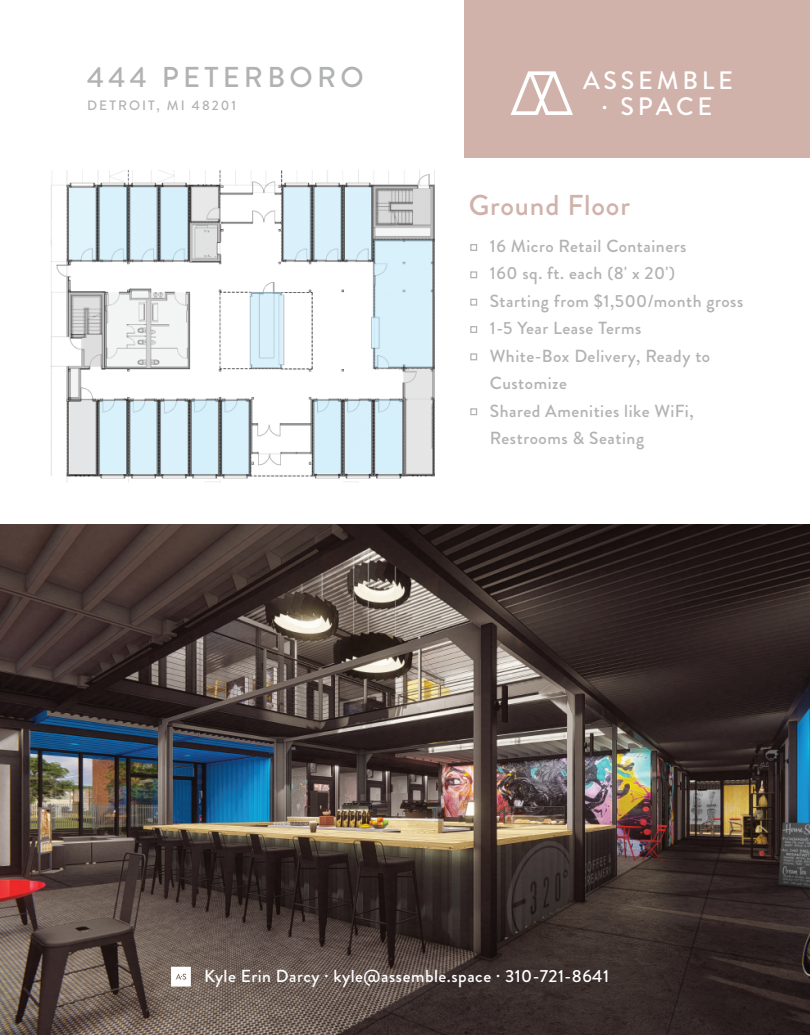
<style>
.page{position:relative;width:810px;height:1035px;background:#fff}
.page>*{position:absolute;margin:0;border:0;box-sizing:border-box;transform-origin:0 0}
.t1{font:500 28.75px "Brandon Grotesque";letter-spacing:.15em;color:#b1b2b2}
.t2{font:500 28.75px "Brandon Grotesque";letter-spacing:.03em;color:#d0b2ab}
.t3{font:500 25.25px/25.9px "Brandon Grotesque";letter-spacing:.15em;color:#fff;text-align:center}
.t4{font:500 17.5px/27.5px "Brandon Grotesque";letter-spacing:.03em;color:#b1b2b2}
.t5{font:500 17.5px "Brandon Grotesque";letter-spacing:.03em;color:#fff}
.t6{font:500 13.62px "Brandon Grotesque";letter-spacing:.15em;color:#b1b2b2}
</style>
<div class="page">
<img style="left:0;top:525px;width:810px;height:510px">
<div style="left:470px;top:244px;width:7px;height:7px;border:1px solid #b1b2b2"></div>
<div style="left:470px;top:271px;width:7px;height:7px;border:1px solid #b1b2b2"></div>
<div style="left:470px;top:299px;width:7px;height:7px;border:1px solid #b1b2b2"></div>
<div style="left:470px;top:326px;width:7px;height:7px;border:1px solid #b1b2b2"></div>
<div style="left:470px;top:353px;width:7px;height:7px;border:1px solid #b1b2b2"></div>
<div style="left:470px;top:408px;width:7px;height:7px;border:1px solid #b1b2b2"></div>
<div style="left:465px;top:0;width:345px;height:158px;background:#d0b2ab"></div>
<svg style="left:511px;top:71px;width:62px;height:44px"></svg>
<svg style="left:171px;top:967px;width:20px;height:20px"></svg>
<img style="left:50px;top:171px;width:385px;height:312px">
<h1 class="t1" style="left:87px;top:58px;width:278px">444 PETERBORO</h1>
<p class="t6" style="left:87px;top:96px;width:151px">DETROIT, MI 48201</p>
<h2 class="t3" style="left:583px;top:68px;width:151px">ASSEMBLE . SPACE</h2>
<h1 class="t2" style="left:469px;top:186px;width:163px">Ground Floor</h1>
<p class="t4" style="left:490px;top:232px;width:255px">16 Micro Retail Containers<br>160 sq. ft. each (8' x 20')<br>Starting from $1,500/month gross<br>1-5 Year Lease Terms<br>White-Box Delivery, Ready to<br>Customize<br>Shared Amenities like WiFi,<br>Restrooms &amp; Seating</p>
<p class="t5" style="left:204px;top:964px;width:406px">Kyle Erin Darcy . kyle@assemble.space . 310-721-8641</p>
</div>
